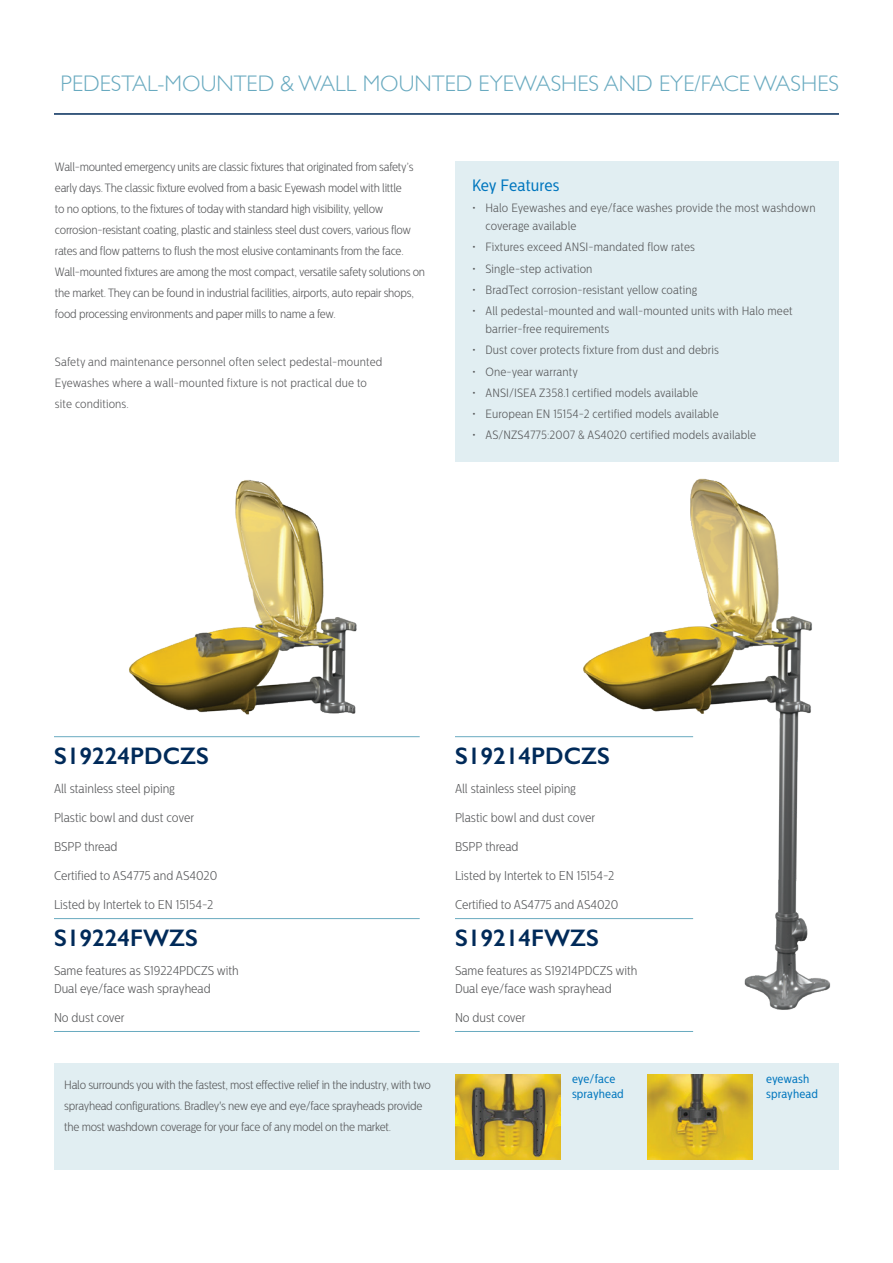
<style>
.page{position:relative;width:893px;height:1263px;background:#fff}
.page>*{position:absolute;margin:0;border:0;box-sizing:border-box;transform-origin:0 0}
.t1{font:600 24px "Gill Sans";color:#002a59}
.t2{font:300 22.5px "Gill Sans";color:#69aac0}
.t3{font:16.5px "Centrale Sans Cnd";letter-spacing:.01em;color:#0076be}
.t4{font:300 12.75px/18px "Centrale Sans Cnd";color:#57585a}
.t5{font:300 12px/21px "Centrale Sans Cnd";letter-spacing:-.02em;color:#57585a}
.t6{font:300 12px/18px "Centrale Sans Cnd";letter-spacing:.01em;color:#57585a}
.t7{font:12px/15px "Centrale Sans Cnd";letter-spacing:.01em;color:#0076be}
</style>
<div class="page">
<div style="left:455px;top:162px;width:384px;height:300px;background:#e1eef2"></div>
<div style="left:54px;top:1064px;width:785px;height:106px;background:#e1eef2"></div>
<img style="left:455px;top:1074px;width:106px;height:85px">
<img style="left:647px;top:1074px;width:105px;height:85px">
<hr style="left:54px;top:113px;width:785px;height:2px;background:#002a59">
<img style="left:551px;top:478px;width:280px;height:532px">
<img style="left:129px;top:480px;width:228px;height:235px">
<svg style="left:54px;top:737px;width:366px;height:1px"></svg>
<hr style="left:54px;top:918px;width:366px;height:1px;background:#69aac0">
<hr style="left:54px;top:736px;width:366px;height:1px;background:#69aac0">
<hr style="left:54px;top:1031px;width:366px;height:1px;background:#69aac0">
<hr style="left:455px;top:736px;width:238px;height:1px;background:#69aac0">
<hr style="left:455px;top:918px;width:238px;height:1px;background:#69aac0">
<hr style="left:455px;top:1031px;width:238px;height:1px;background:#69aac0">
<h2 class="t2" style="left:61px;top:66px;width:780px">PEDESTAL-MOUNTED &amp; WALL MOUNTED EYEWASHES AND EYE/FACE WASHES</h2>
<p class="t5" style="left:55px;top:156px;width:372px">Wall-mounted emergency units are classic fixtures that originated from safety’s early days. The classic fixture evolved from a basic Eyewash model with little<br>to no options, to the fixtures of today with standard high visibility, yellow corrosion-resistant coating, plastic and stainless steel dust covers, various flow rates and flow patterns to flush the most elusive contaminants from the face.<br>Wall-mounted fixtures are among the most compact, versatile safety solutions on the market. They can be found in industrial facilities, airports, auto repair shops, food processing environments and paper mills to name a few.</p>
<p class="t6" style="left:55px;top:351px;width:329px;line-height:21px">Safety and maintenance personnel often select pedestal-mounted<br>Eyewashes where a wall-mounted fixture is not practical due to site conditions.</p>
<h3 class="t3" style="left:472px;top:176px;width:89px">Key Features</h3>
<p class="t6" style="left:485px;top:199px;width:332px;text-indent:-14px">• Halo Eyewashes and eye/face washes provide the most washdown coverage available</p>
<p class="t6" style="left:472px;top:238px;width:225px">• Fixtures exceed ANSI-mandated flow rates</p>
<p class="t6" style="left:472px;top:260px;width:122px">• Single-step activation</p>
<p class="t6" style="left:472px;top:281px;width:227px">• BradTect corrosion-resistant yellow coating</p>
<p class="t6" style="left:485px;top:302px;width:309px;text-indent:-14px">• All pedestal-mounted and wall-mounted units with Halo meet barrier-free requirements</p>
<p class="t6" style="left:472px;top:341px;width:248px">• Dust cover protects fixture from dust and debris</p>
<p class="t6" style="left:472px;top:362px;width:107px">• One-year warranty</p>
<p class="t6" style="left:472px;top:384px;width:228px">• ANSI/ISEA Z358.1 certified models available</p>
<p class="t6" style="left:472px;top:405px;width:248px">• European EN 15154-2 certified models available</p>
<p class="t6" style="left:472px;top:426px;width:286px">• AS/NZS4775:2007 &amp; AS4020 certified models available</p>
<h1 class="t1" style="left:54px;top:741px;width:156px">S19224PDCZS</h1>
<p class="t4" style="left:54px;top:779px;width:123px">All stainless steel piping</p>
<p class="t4" style="left:54px;top:808px;width:142px">Plastic bowl and dust cover</p>
<p class="t4" style="left:54px;top:837px;width:65px">BSPP thread</p>
<p class="t4" style="left:54px;top:866px;width:165px">Certified to AS4775 and AS4020</p>
<p class="t4" style="left:54px;top:895px;width:161px">Listed by Intertek to EN 15154-2</p>
<h1 class="t1" style="left:54px;top:923px;width:145px">S19224FWZS</h1>
<p class="t4" style="left:54px;top:961px;width:186px">Same features as S19224PDCZS with<br>Dual eye/face wash sprayhead</p>
<p class="t4" style="left:54px;top:1008px;width:72px">No dust cover</p>
<h1 class="t1" style="left:455px;top:741px;width:156px">S19214PDCZS</h1>
<p class="t4" style="left:455px;top:779px;width:123px">All stainless steel piping</p>
<p class="t4" style="left:455px;top:808px;width:142px">Plastic bowl and dust cover</p>
<p class="t4" style="left:455px;top:837px;width:65px">BSPP thread</p>
<p class="t4" style="left:455px;top:866px;width:161px">Listed by Intertek to EN 15154-2</p>
<p class="t4" style="left:455px;top:895px;width:165px">Certified to AS4775 and AS4020</p>
<h1 class="t1" style="left:455px;top:923px;width:145px">S19214FWZS</h1>
<p class="t4" style="left:455px;top:961px;width:184px">Same features as S19214PDCZS with<br>Dual eye/face wash sprayhead</p>
<p class="t4" style="left:455px;top:1008px;width:72px">No dust cover</p>
<p class="t5" style="left:64px;top:1075px;width:368px">Halo surrounds you with the fastest, most effective relief in the industry, with two sprayhead configurations. Bradley's new eye and eye/face sprayheads provide the most washdown coverage for your face of any model on the market.</p>
<p class="t7" style="left:572px;top:1072px;width:53px">eye/face sprayhead</p>
<p class="t7" style="left:766px;top:1072px;width:53px">eyewash sprayhead</p>
</div>
